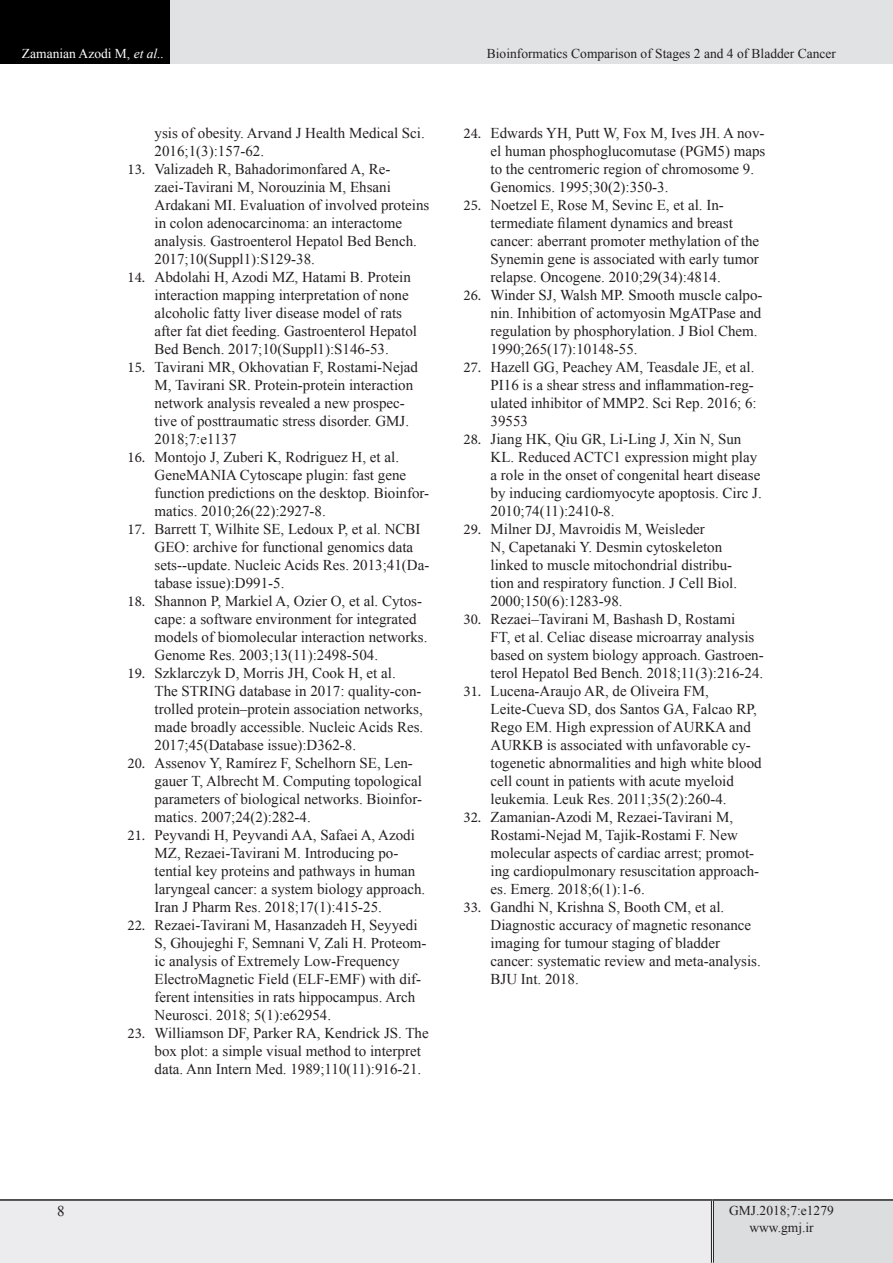
<style>
.page{position:relative;width:893px;height:1263px;background:#fff}
.page>*{position:absolute;margin:0;border:0;box-sizing:border-box;transform-origin:0 0}
.t1{font:15px/18px "Times New Roman";color:#231f20}
.t2{font:13.5px/16.2px "Times New Roman";color:#231f20;text-align:center}
.t3{font:13.5px "Times New Roman";color:#fff}
.s1{font-style:italic}
.s2{font-family:"Minion Pro"}
</style>
<div class="page">
<div style="left:0;top:0;width:170px;height:64px;background:#000"></div>
<div style="left:170px;top:0;width:723px;height:64px;background:#e1e2e4"></div>
<div style="left:0;top:1200px;width:712px;height:63px;background:#ececee"></div>
<div style="left:712px;top:1200px;width:181px;height:63px;background:#dcdddf"></div>
<hr style="left:711px;top:1201px;width:3px;height:62px;background:#fff">
<hr style="left:711px;top:1201px;width:1px;height:62px;background:#231f20">
<hr style="left:713px;top:1201px;width:1px;height:62px;background:#231f20">
<hr style="left:0;top:1199px;width:712px;height:2px;background:#231f20">
<hr style="left:712px;top:1199px;width:181px;height:2px;background:#231f20">
<p class="t3" style="left:22px;top:44px;width:144px">Zamanian Azodi M, <span class="s1">et al..</span></p>
<p class="t2" style="left:487px;top:45px;width:351px">Bioinformatics Comparison of Stages 2 and 4 of Bladder Cancer</p>
<p class="t1" style="left:155px;top:123px;width:272px">ysis of obesity. Arvand J Health Medical Sci.<br>2016;1(3):157-62.</p>
<p class="t1" style="left:155px;top:159px;width:276px;text-indent:-27px"><span class="s2">13.</span> Valizadeh R, Bahadorimonfared A, Re&shy;zaei-Tavirani M, Norouzinia M, Ehsani Ardakani MI. Evaluation of involved proteins in colon adenocarcinoma: an interactome analysis. Gastroenterol Hepatol Bed Bench.<br>2017;10(Suppl1):S129-38.</p>
<p class="t1" style="left:155px;top:267px;width:264px;text-indent:-27px"><span class="s2">14.</span> Abdolahi H, Azodi MZ, Hatami B. Protein interaction mapping interpretation of none alcoholic fatty liver disease model of rats after fat diet feeding. Gastroenterol Hepatol Bed Bench. 2017;10(Suppl1):S146-53.</p>
<p class="t1" style="left:155px;top:357px;width:265px;text-indent:-27px"><span class="s2">15.</span> Tavirani MR, Okhovatian F, Rostami-Nejad M, Tavirani SR. Protein-protein interaction network analysis revealed a new prospec&shy;tive of posttraumatic stress disorder. GMJ.<br>2018;7:e1137</p>
<p class="t1" style="left:155px;top:447px;width:276px;text-indent:-27px"><span class="s2">16.</span> Montojo J, Zuberi K, Rodriguez H, et al.<br>GeneMANIA Cytoscape plugin: fast gene function predictions on the desktop. Bioinfor&shy;matics. 2010;26(22):2927-8.</p>
<p class="t1" style="left:155px;top:519px;width:276px;text-indent:-27px"><span class="s2">17.</span> Barrett T, Wilhite SE, Ledoux P, et al. NCBI GEO: archive for functional genomics data sets--update. Nucleic Acids Res. 2013;41(Da&shy;tabase issue):D991-5.</p>
<p class="t1" style="left:155px;top:591px;width:274px;text-indent:-27px"><span class="s2">18.</span> Shannon P, Markiel A, Ozier O, et al. Cytos&shy;cape: a software environment for integrated models of biomolecular interaction networks.<br>Genome Res. 2003;13(11):2498-504.</p>
<p class="t1" style="left:155px;top:663px;width:270px;text-indent:-27px"><span class="s2">19.</span> Szklarczyk D, Morris JH, Cook H, et al.<br>The STRING database in 2017: quality-con&shy;trolled protein–protein association networks, made broadly accessible. Nucleic Acids Res.<br>2017;45(Database issue):D362-8.</p>
<p class="t1" style="left:155px;top:753px;width:269px;text-indent:-27px"><span class="s2">20.</span> Assenov Y, Ramírez F, Schelhorn SE, Len&shy;gauer T, Albrecht M. Computing topological parameters of biological networks. Bioinfor&shy;matics. 2007;24(2):282-4.</p>
<p class="t1" style="left:155px;top:825px;width:272px;text-indent:-27px"><span class="s2">21.</span> Peyvandi H, Peyvandi AA, Safaei A, Azodi MZ, Rezaei-Tavirani M. Introducing po&shy;tential key proteins and pathways in human laryngeal cancer: a system biology approach.<br>Iran J Pharm Res. 2018;17(1):415-25.</p>
<p class="t1" style="left:155px;top:915px;width:273px;text-indent:-27px"><span class="s2">22.</span> Rezaei-Tavirani M, Hasanzadeh H, Seyyedi S, Ghoujeghi F, Semnani V, Zali H. Proteom&shy;ic analysis of Extremely Low-Frequency ElectroMagnetic Field (ELF-EMF) with dif&shy;ferent intensities in rats hippocampus. Arch Neurosci. 2018; 5(1):e62954.</p>
<p class="t1" style="left:155px;top:1023px;width:276px;text-indent:-27px"><span class="s2">23.</span> Williamson DF, Parker RA, Kendrick JS. The box plot: a simple visual method to interpret data. Ann Intern Med. 1989;110(11):916-21.</p>
<p class="t1" style="left:490px;top:123px;width:276px;text-indent:-27px"><span class="s2">24.</span> Edwards YH, Putt W, Fox M, Ives JH. A nov&shy;el human phosphoglucomutase (PGM5) maps to the centromeric region of chromosome 9.<br>Genomics. 1995;30(2):350-3.</p>
<p class="t1" style="left:490px;top:195px;width:270px;text-indent:-27px"><span class="s2">25.</span> Noetzel E, Rose M, Sevinc E, et al. In&shy;termediate filament dynamics and breast cancer: aberrant promoter methylation of the Synemin gene is associated with early tumor relapse. Oncogene. 2010;29(34):4814.</p>
<p class="t1" style="left:490px;top:285px;width:274px;text-indent:-27px"><span class="s2">26.</span> Winder SJ, Walsh MP. Smooth muscle calpo&shy;nin. Inhibition of actomyosin MgATPase and regulation by phosphorylation. J Biol Chem.<br>1990;265(17):10148-55.</p>
<p class="t1" style="left:490px;top:357px;width:268px;text-indent:-27px"><span class="s2">27.</span> Hazell GG, Peachey AM, Teasdale JE, et al.<br>PI16 is a shear stress and inflammation-reg&shy;ulated inhibitor of MMP2. Sci Rep. 2016; 6:<br>39553</p>
<p class="t1" style="left:490px;top:429px;width:273px;text-indent:-27px"><span class="s2">28.</span> Jiang HK, Qiu GR, Li-Ling J, Xin N, Sun KL. Reduced ACTC1 expression might play a role in the onset of congenital heart disease by inducing cardiomyocyte apoptosis. Circ J.<br>2010;74(11):2410-8.</p>
<p class="t1" style="left:490px;top:519px;width:248px;text-indent:-27px"><span class="s2">29.</span> Milner DJ, Mavroidis M, Weisleder<br>N, Capetanaki Y. Desmin cytoskeleton linked to muscle mitochondrial distribu&shy;tion and respiratory function. J Cell Biol.<br>2000;150(6):1283-98.</p>
<p class="t1" style="left:490px;top:609px;width:275px;text-indent:-27px"><span class="s2">30.</span> Rezaei–Tavirani M, Bashash D, Rostami<br>FT, et al. Celiac disease microarray analysis based on system biology approach. Gastroen&shy;terol Hepatol Bed Bench. 2018;11(3):216-24.</p>
<p class="t1" style="left:490px;top:681px;width:273px;text-indent:-27px"><span class="s2">31.</span> Lucena-Araujo AR, de Oliveira FM, Leite-Cueva SD, dos Santos GA, Falcao RP, Rego EM. High expression of AURKA and AURKB is associated with unfavorable cy&shy;togenetic abnormalities and high white blood cell count in patients with acute myeloid leukemia. Leuk Res. 2011;35(2):260-4.</p>
<p class="t1" style="left:490px;top:807px;width:270px;text-indent:-27px"><span class="s2">32.</span> Zamanian-Azodi M, Rezaei-Tavirani M, Rostami-Nejad M, Tajik-Rostami F. New molecular aspects of cardiac arrest; promot&shy;ing cardiopulmonary resuscitation approach&shy;es. Emerg. 2018;6(1):1-6.</p>
<p class="t1" style="left:490px;top:897px;width:272px;text-indent:-27px"><span class="s2">33.</span> Gandhi N, Krishna S, Booth CM, et al.<br>Diagnostic accuracy of magnetic resonance imaging for tumour staging of bladder cancer: systematic review and meta-analysis.<br>BJU Int. 2018.</p>
<p class="t1" style="left:57px;top:1202px;width:9px">8</p>
<p class="t2" style="left:729px;top:1202px;width:106px">GMJ.2018;7:e1279 www.gmj.ir</p>
</div>
